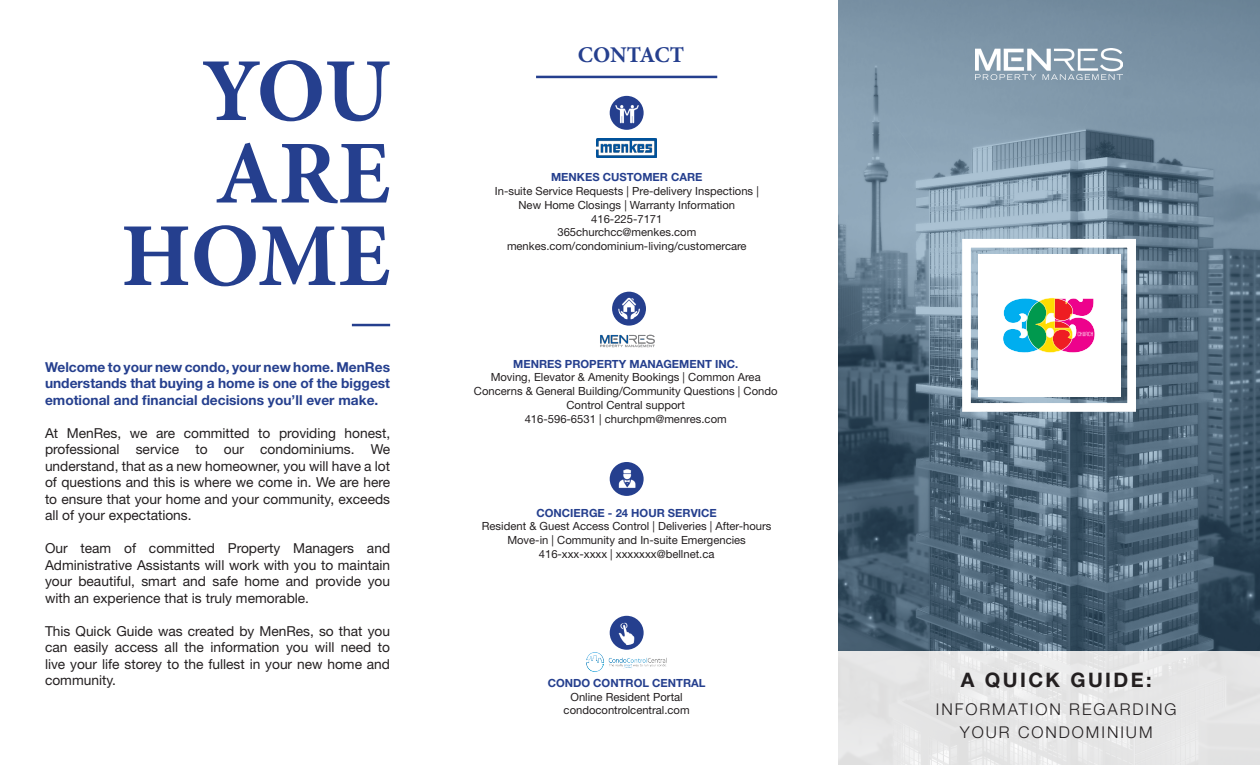
<style>
.page{position:relative;width:1260px;height:765px;background:#fff}
.page>*{position:absolute;margin:0;border:0;box-sizing:border-box;transform-origin:0 0}
.t1{font:700 90px "Minion Pro";letter-spacing:-.01em;color:#253f8e}
.t2{font:700 22.5px "Minion Pro";letter-spacing:-.005em;color:#253f8e}
.t3{font:700 20px "Helvetica Neue LT Std";letter-spacing:.12em;color:#231f20}
.t4{font:300 16.25px/23.8px "Helvetica Neue LT Std";letter-spacing:.12em;color:#231f20;text-align:center}
.t5{font:13.75px/16.5px "Helvetica Neue LT Std";color:#231f20;text-align:justify}
.t6{font:700 13.75px/16.5px "Helvetica Neue LT Std";color:#253f8e;text-align:justify}
.t7{font:11.25px/13.8px "Helvetica Neue LT Std";color:#231f20;text-align:center}
.t8{font:700 11.25px "Helvetica Neue LT Std";color:#253f8e}
.s1{font-weight:700;color:#253f8e}
</style>
<div class="page">
<svg style="left:838px;top:0;width:422px;height:651px;background:#61798c"></svg>
<img style="left:976px;top:48px;width:146px;height:32px">
<hr style="left:352px;top:324px;width:38px;height:2px;background:#253f8e">
<hr style="left:536px;top:76px;width:181px;height:2px;background:#253f8e">
<div style="left:610px;top:96px;width:34px;height:34px;background:#253f8e;border-radius:50%"></div>
<img style="left:615px;top:105px;width:24px;height:21px">
<div style="left:612px;top:292px;width:34px;height:34px;background:#253f8e;border-radius:50%"></div>
<img style="left:618px;top:298px;width:22px;height:21px;border-radius:11px">
<div style="left:610px;top:462px;width:34px;height:34px;background:#253f8e;border-radius:50%"></div>
<img style="left:614px;top:469px;width:25px;height:22px">
<img style="left:600px;top:334px;width:55px;height:14px">
<img style="left:597px;top:139px;width:60px;height:18px">
<img style="left:587px;top:653px;width:80px;height:18px">
<div style="left:962px;top:239px;width:174px;height:173px;border:9px solid #fff"></div>
<div style="left:978px;top:254px;width:142px;height:143px;background:#fff"></div>
<svg style="left:1003px;top:298px;width:92px;height:55px"></svg>
<div style="left:838px;top:651px;width:422px;height:114px;background:#e6e6e6"></div>
<div style="left:610px;top:616px;width:34px;height:34px;background:#253f8e;border-radius:50%"></div>
<img style="left:618px;top:623px;width:21px;height:22px">
<p class="t1" style="left:202px;top:28px;width:190px">YOU</p>
<p class="t1" style="left:215px;top:110px;width:177px">ARE</p>
<p class="t1" style="left:121px;top:193px;width:271px">HOME</p>
<p class="t6" style="left:45px;top:358px;width:347px">Welcome to your new condo, your new home. MenRes understands that buying a home is one of the biggest emotional and financial decisions you’ll ever make.</p>
<p class="t5" style="left:45px;top:424px;width:347px">At MenRes, we are committed to providing honest, professional service to our condominiums. We understand, that as a new homeowner, you will have a lot of questions and this is where we come in. We are here to ensure that your home and your community, exceeds all of your expectations.</p>
<p class="t5" style="left:45px;top:540px;width:347px">Our team of committed Property Managers and Administrative Assistants will work with you to maintain your beautiful, smart and safe home and provide you with an experience that is truly memorable.</p>
<p class="t5" style="left:45px;top:622px;width:347px">This Quick Guide was created by MenRes, so that you can easily access all the information you will need to live your life storey to the fullest in your new home and community.</p>
<p class="t2" style="left:578px;top:39px;width:108px">CONTACT</p>
<p class="t7" style="left:495px;top:170px;width:265px"><span class="s1">MENKES CUSTOMER CARE<br></span>In-suite Service Requests | Pre-delivery Inspections |</p>
<p class="t7" style="left:519px;top:198px;width:218px">New Home Closings | Warranty Information</p>
<p class="t7" style="left:591px;top:211px;width:73px">416-225-7171</p>
<p class="t7" style="left:557px;top:225px;width:140px">365churchcc@menkes.com</p>
<p class="t7" style="left:507px;top:239px;width:241px">menkes.com/condominium-living/customercare</p>
<p class="t8" style="left:513px;top:357px;width:227px">MENRES PROPERTY MANAGEMENT INC.</p>
<p class="t7" style="left:474px;top:370px;width:305px">Moving, Elevator &amp; Amenity Bookings | Common Area<br>Concerns &amp; General Building/Community Questions | Condo<br>Control Central support</p>
<p class="t7" style="left:525px;top:412px;width:204px">416-596-6531 | churchpm@menres.com</p>
<p class="t8" style="left:537px;top:506px;width:182px">CONCIERGE - 24 HOUR SERVICE</p>
<p class="t7" style="left:482px;top:519px;width:291px">Resident &amp; Guest Access Control | Deliveries | After-hours<br>Move-in | Community and In-suite Emergencies</p>
<p class="t7" style="left:539px;top:547px;width:177px">416-xxx-xxxx | xxxxxxx@bellnet.ca</p>
<p class="t8" style="left:548px;top:676px;width:159px">CONDO CONTROL CENTRAL</p>
<p class="t7" style="left:571px;top:690px;width:114px">Online Resident Portal</p>
<p class="t7" style="left:564px;top:703px;width:128px">condocontrolcentral.com</p>
<p class="t3" style="left:961px;top:667px;width:192px">A QUICK GUIDE:</p>
<p class="t4" style="left:936px;top:697px;width:242px">INFORMATION REGARDING<br>YOUR CONDOMINIUM</p>
</div>
